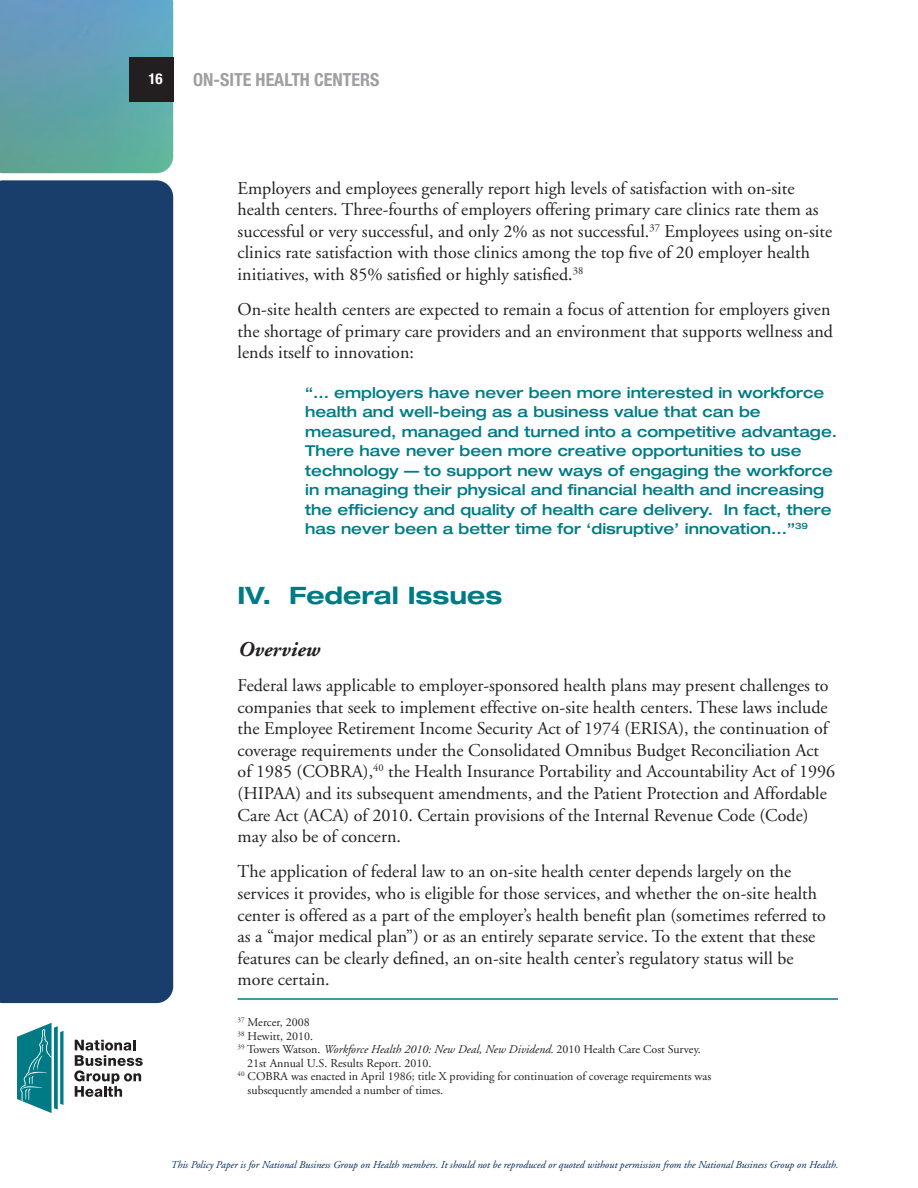
<style>
.page{position:relative;width:918px;height:1188px;background:#fff}
.page>*{position:absolute;margin:0;border:0;box-sizing:border-box;transform-origin:0 0}
.t1{font:700 expanded 24px "Helvetica Neue";color:#007b85}
.t2{font:italic 700 21px "Adobe Garamond";color:#231f20}
.t3{font:18px/21.6px "Adobe Garamond";color:#231f20}
.t4{font:700 condensed 18px "Helvetica Neue";color:#9d9fa2}
.t5{font:500 expanded 15px/19.5px "Helvetica Neue";color:#007b85}
.t6{font:700 condensed 15px "Helvetica Neue";color:#fff}
.t7{font:12px "Adobe Garamond";color:#231f20}
.t8{font:italic 12px "Adobe Garamond";color:#231f20}
.t9{font:italic 10.5px "Adobe Garamond";color:#00295c}
.s1{font-style:normal}
</style>
<div class="page">
<div style="left:0;top:180px;width:173px;height:823px;background:#1a3e6c"></div>
<img style="left:0;top:0;width:173px;height:173px">
<svg style="left:17px;top:1023px;width:47px;height:90px"></svg>
<svg style="left:74px;top:1040px;width:69px;height:57px"></svg>
<div style="left:129px;top:58px;width:44px;height:44px;background:#231f20"></div>
<hr style="left:238px;top:998px;width:600px;height:2px;background:#007b85">
<p class="t6" style="left:148px;top:70px;width:16px">16</p>
<p class="t4" style="left:193px;top:69px;width:188px">ON-SITE HEALTH CENTERS</p>
<p class="t3" style="left:238px;top:177px;width:596px">Employers and employees generally report high levels of satisfaction with on-site health centers. Three-fourths of employers offering primary care clinics rate them as successful or very successful, and only 2% as not successful.<sup>37</sup> Employees using on-site clinics rate satisfaction with those clinics among the top five of 20 employer health initiatives, with 85% satisfied or highly satisfied.<sup>38</sup></p>
<p class="t3" style="left:238px;top:299px;width:597px">On-site health centers are expected to remain a focus of attention for employers given the shortage of primary care providers and an environment that supports wellness and lends itself to innovation:</p>
<p class="t5" style="left:305px;top:383px;width:533px">“... employers have never been more interested in workforce health and well-being as a business value that can be measured, managed and turned into a competitive advantage.<br>There have never been more creative opportunities to use technology — to support new ways of engaging the workforce in managing their physical and financial health and increasing the efficiency and quality of health care delivery. In fact, there has never been a better time for ‘disruptive’ innovation...”<sup>39</sup></p>
<h1 class="t1" style="left:238px;top:580px;width:266px">IV. Federal Issues</h1>
<p class="t2" style="left:238px;top:638px;width:83px">Overview</p>
<p class="t3" style="left:238px;top:675px;width:599px">Federal laws applicable to employer-sponsored health plans may present challenges to companies that seek to implement effective on-site health centers. These laws include the Employee Retirement Income Security Act of 1974 (ERISA), the continuation of coverage requirements under the Consolidated Omnibus Budget Reconciliation Act of 1985 (COBRA),<sup>40</sup> the Health Insurance Portability and Accountability Act of 1996 (HIPAA) and its subsequent amendments, and the Patient Protection and Affordable Care Act (ACA) of 2010. Certain provisions of the Internal Revenue Code (Code) may also be of concern.</p>
<p class="t3" style="left:238px;top:861px;width:590px">The application of federal law to an on-site health center depends largely on the services it provides, who is eligible for those services, and whether the on-site health center is offered as a part of the employer’s health benefit plan (sometimes referred to as a “major medical plan”) or as an entirely separate service. To the extent that these features can be clearly defined, an on-site health center’s regulatory status will be more certain.</p>
<p class="t7" style="left:238px;top:1016px;width:74px"><sup>37</sup> Mercer, 2008</p>
<p class="t7" style="left:238px;top:1029px;width:77px"><sup>38</sup> Hewitt, 2010.</p>
<p class="t8" style="left:238px;top:1043px;width:465px"><sup>39</sup> <span class="s1">Towers Watson.</span> Workforce Health 2010: New Deal, New Dividend. <span class="s1">2010 Health Care Cost Survey.</span></p>
<p class="t7" style="left:247px;top:1056px;width:186px">21st Annual U.S. Results Report. 2010.</p>
<p class="t7" style="left:238px;top:1070px;width:475px"><sup>40</sup> COBRA was enacted in April 1986; title X providing for continuation of coverage requirements was</p>
<p class="t7" style="left:248px;top:1083px;width:197px">subsequently amended a number of times.</p>
<p class="t9" style="left:170px;top:1159px;width:669px">This Policy Paper is for National Business Group on Health members. It should not be reproduced or quoted without permission from the National Business Group on Health.</p>
</div>
